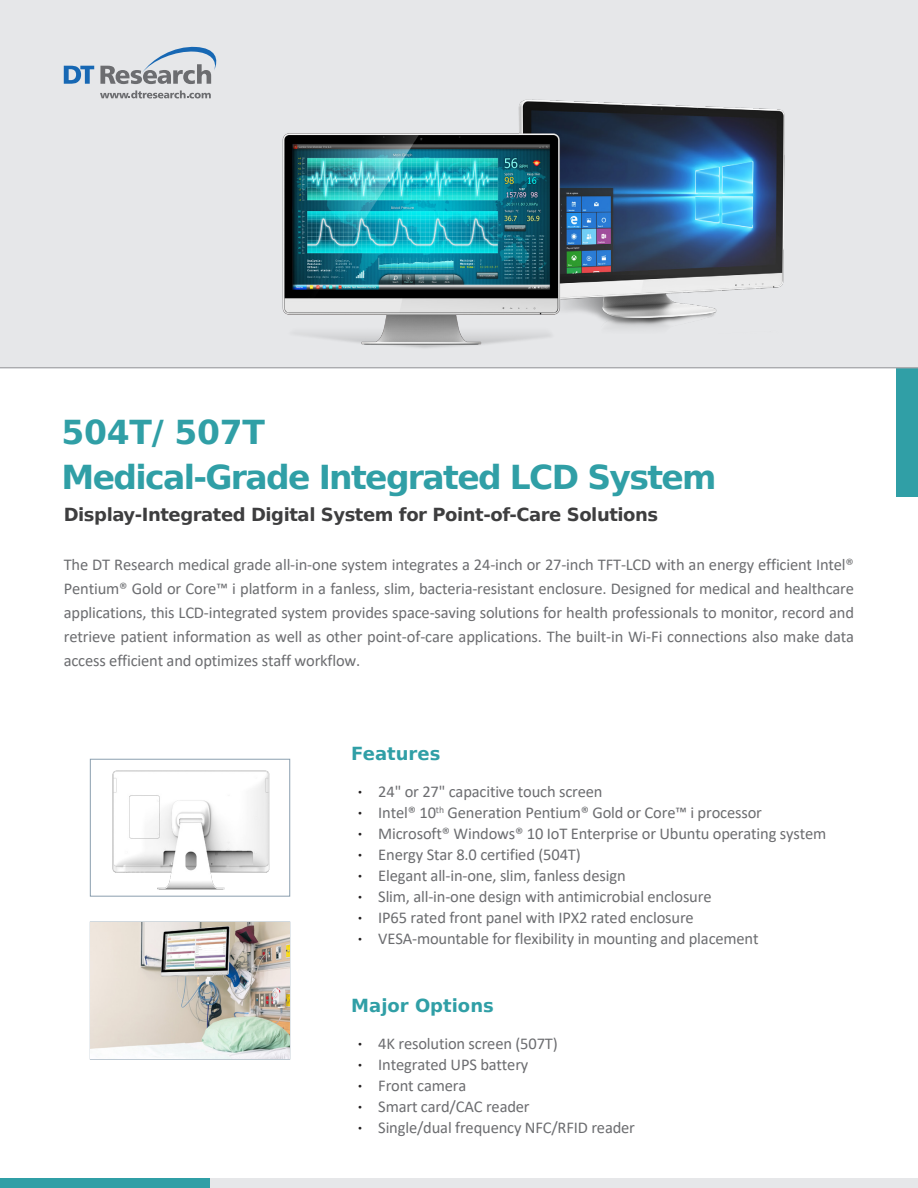
<style>
.page{position:relative;width:918px;height:1188px;background:#fff}
.page>*{position:absolute;margin:0;border:0;box-sizing:border-box;transform-origin:0 0}
.t1{font:700 33px "Bitstream Vera Sans";letter-spacing:-.05em;color:#309fa6}
.t2{font:700 33px "Bitstream Vera Sans";letter-spacing:-.01em;color:#309fa6}
.Product_Model{font:700 18px "Bitstream Vera Sans";letter-spacing:-.025em;color:#3e3e3f}
.t3{font:700 18px "Bitstream Vera Sans";color:#309fa6}
.t4{font:16.5px/24px "Calibri";letter-spacing:-.01em;color:#6c6d70;text-align:justify}
.s1{font-family:"Adobe Ming Std";font-weight:300;font-size:18px;color:#231f20}
</style>
<div class="page">
<div style="left:0;top:0;width:918px;height:368px;background:#e6e7e9"></div>
<div style="left:896px;top:368px;width:22px;height:129px;background:#309fa6"></div>
<svg style="left:64px;top:66px;width:30px;height:18px"></svg>
<svg style="left:100px;top:46px;width:117px;height:38px"></svg>
<svg style="left:100px;top:90px;width:106px;height:8px"></svg>
<div style="left:90px;top:759px;width:200px;height:137px;border:1px solid #8b9faf"></div>
<div style="left:0;top:1178px;width:210px;height:10px;background:#309fa6"></div>
<div style="left:210px;top:1178px;width:708px;height:10px;background:#e6e7e9"></div>
<hr style="left:0;top:367px;width:918px;height:1px;background:#a8a9ad">
<img style="left:112px;top:770px;width:158px;height:120px">
<img style="left:90px;top:922px;width:200px;height:137px">
<img style="left:206px;top:81px;width:579px;height:267px">
<p class="t2" style="left:62px;top:413px;width:205px">504T/ 507T</p>
<p class="t1" style="left:62px;top:458px;width:656px">Medical-Grade Integrated LCD System</p>
<p class="Product_Model" style="left:64px;top:505px;width:596px">Display-Integrated Digital System for Point-of-Care Solutions</p>
<p class="t4" style="left:64px;top:553px;width:792px">The DT Research medical grade all-in-one system integrates a 24-inch or 27-inch TFT-LCD with an energy efficient Intel® Pentium® Gold or Core™ i platform in a fanless, slim, bacteria-resistant enclosure. Designed for medical and healthcare applications, this LCD-integrated system provides space-saving solutions for health professionals to monitor, record and retrieve patient information as well as other point-of-care applications. The built-in Wi-Fi connections also make data access efficient and optimizes staff workflow.</p>
<p class="t3" style="left:351px;top:743px;width:91px">Features</p>
<p class="t4" style="left:351px;top:779px;width:253px"><span class="s1">•</span> 24" or 27" capacitive touch screen</p>
<p class="t4" style="left:351px;top:800px;width:412px"><span class="s1">•</span> Intel® 10<sup>th</sup> Generation Pentium® Gold or Core™ i processor</p>
<p class="t4" style="left:351px;top:821px;width:477px"><span class="s1">•</span> Microsoft® Windows® 10 IoT Enterprise or Ubuntu operating system</p>
<p class="t4" style="left:351px;top:842px;width:231px"><span class="s1">•</span> Energy Star 8.0 certified (504T)</p>
<p class="t4" style="left:351px;top:863px;width:276px"><span class="s1">•</span> Elegant all-in-one, slim, fanless design</p>
<p class="t4" style="left:351px;top:884px;width:362px"><span class="s1">•</span> Slim, all-in-one design with antimicrobial enclosure</p>
<p class="t4" style="left:351px;top:905px;width:344px"><span class="s1">•</span> IP65 rated front panel with IPX2 rated enclosure</p>
<p class="t4" style="left:351px;top:926px;width:409px"><span class="s1">•</span> VESA-mountable for flexibility in mounting and placement</p>
<p class="t3" style="left:351px;top:995px;width:144px">Major Options</p>
<p class="t4" style="left:351px;top:1031px;width:208px"><span class="s1">•</span> 4K resolution screen (507T)</p>
<p class="t4" style="left:351px;top:1052px;width:179px"><span class="s1">•</span> Integrated UPS battery</p>
<p class="t4" style="left:351px;top:1073px;width:117px"><span class="s1">•</span> Front camera</p>
<p class="t4" style="left:351px;top:1094px;width:180px"><span class="s1">•</span> Smart card/CAC reader</p>
<p class="t4" style="left:351px;top:1115px;width:285px"><span class="s1">•</span> Single/dual frequency NFC/RFID reader</p>
</div>
